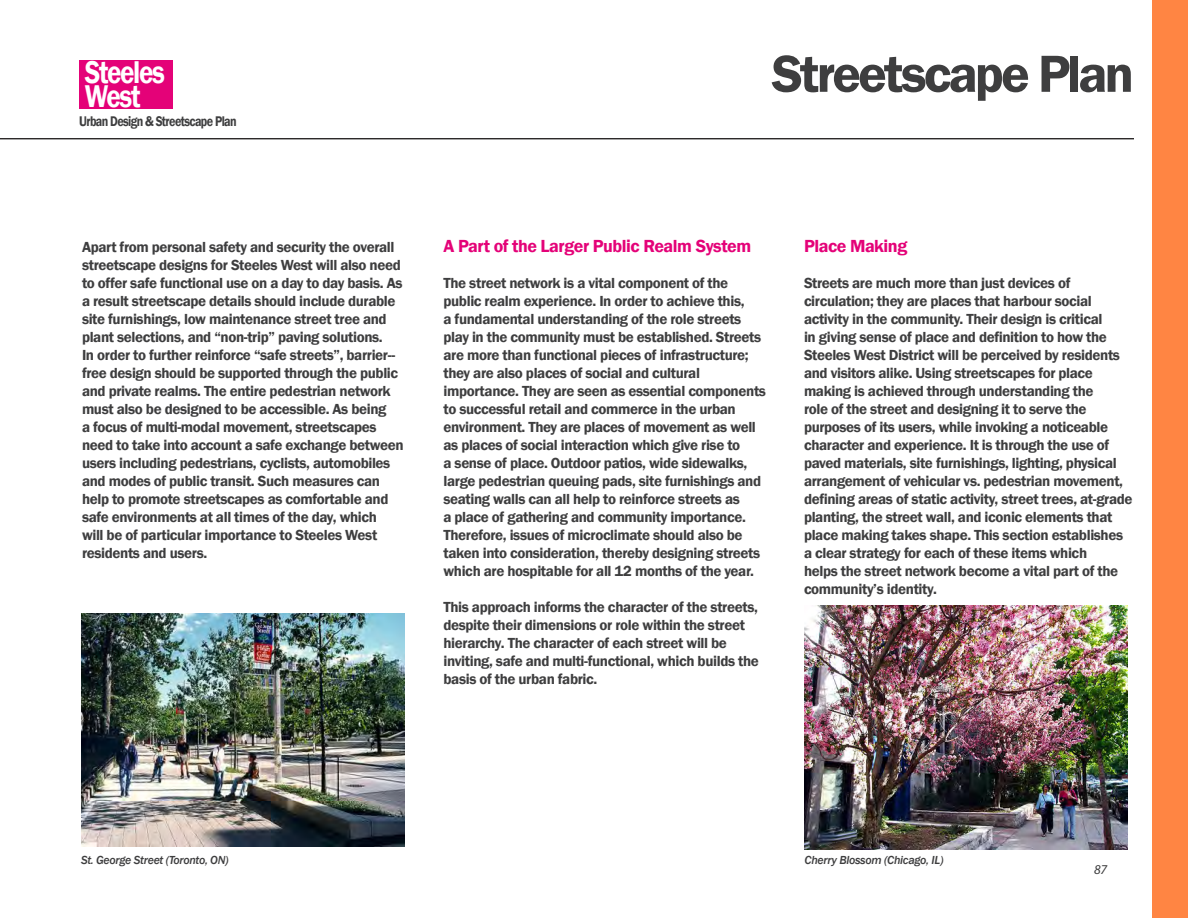
<style>
.page{position:relative;width:1188px;height:918px;background:#fff}
.page>*{position:absolute;margin:0;border:0;box-sizing:border-box;transform-origin:0 0}
.t1{font:600 54px "Franklin Gothic";letter-spacing:-.055em;color:#3e3e3f}
.t2{font:600 32.4px/24px "Franklin Gothic";letter-spacing:-.05em;color:#fff;scale:.83 1}
.t3{font:600 18px "Franklin Gothic";letter-spacing:-.025em;color:#e40278}
.t4{font:600 15px/18px "Franklin Gothic";letter-spacing:-.025em;color:#3e3e3f}
.t5{font:600 14.4px "Franklin Gothic";letter-spacing:-.05em;color:#3e3e3f;scale:.83 1}
.t6{font:italic 13.5px "Myriad Pro";color:#3e3e3f}
.t7{font:italic 500 12px "Franklin Gothic";letter-spacing:-.025em;color:#3e3e3f}
</style>
<div class="page">
<div style="left:79px;top:60px;width:94px;height:49px;background:#e40278"></div>
<div style="left:1152px;top:0;width:36px;height:918px;background:#ff8543"></div>
<hr style="left:0;top:138px;width:1134px;height:1px;background:#231f20">
<img style="left:805px;top:605px;width:323px;height:244px">
<img style="left:82px;top:613px;width:322px;height:234px">
<h2 class="t2" style="left:85px;top:61px;width:98px">Steeles<br>West</h2>
<p class="t5" style="left:79px;top:112px;width:191px">Urban Design &amp; Streetscape Plan</p>
<h1 class="t1" style="left:772px;top:41px;width:364px">Streetscape Plan</h1>
<p class="t4" style="left:82px;top:238px;width:323px">Apart from personal safety and security the overall streetscape designs for Steeles West will also need to offer safe functional use on a day to day basis. As a result streetscape details should include durable site furnishings, low maintenance street tree and plant selections, and “non-trip” paving solutions.<br>In order to further reinforce “safe streets”, barrier-- free design should be supported through the public and private realms. The entire pedestrian network must also be designed to be accessible. As being<br>a focus of multi-modal movement, streetscapes need to take into account a safe exchange between users including pedestrians, cyclists, automobiles and modes of public transit. Such measures can help to promote streetscapes as comfortable and safe environments at all times of the day, which<br>will be of particular importance to Steeles West residents and users.</p>
<p class="t3" style="left:444px;top:235px;width:309px">A Part of the Larger Public Realm System</p>
<p class="t4" style="left:444px;top:274px;width:324px">The street network is a vital component of the public realm experience. In order to achieve this,<br>a fundamental understanding of the role streets play in the community must be established. Streets are more than functional pieces of infrastructure; they are also places of social and cultural importance. They are seen as essential components to successful retail and commerce in the urban environment. They are places of movement as well as places of social interaction which give rise to<br>a sense of place. Outdoor patios, wide sidewalks, large pedestrian queuing pads, site furnishings and seating walls can all help to reinforce streets as<br>a place of gathering and community importance.<br>Therefore, issues of microclimate should also be taken into consideration, thereby designing streets which are hospitable for all 12 months of the year.</p>
<p class="t4" style="left:444px;top:598px;width:317px">This approach informs the character of the streets, despite their dimensions or role within the street hierarchy. The character of each street will be inviting, safe and multi-functional, which builds the basis of the urban fabric.</p>
<p class="t3" style="left:804px;top:235px;width:105px">Place Making</p>
<p class="t4" style="left:804px;top:274px;width:330px">Streets are much more than just devices of circulation; they are places that harbour social activity in the community. Their design is critical<br>in giving sense of place and definition to how the Steeles West District will be perceived by residents and visitors alike. Using streetscapes for place making is achieved through understanding the<br>role of the street and designing it to serve the purposes of its users, while invoking a noticeable character and experience. It is through the use of paved materials, site furnishings, lighting, physical arrangement of vehicular vs. pedestrian movement, defining areas of static activity, street trees, at-grade planting, the street wall, and iconic elements that place making takes shape. This section establishes a clear strategy for each of these items which<br>helps the street network become a vital part of the community’s identity.</p>
<p class="t7" style="left:81px;top:853px;width:149px">St. George Street (Toronto, ON)</p>
<p class="t7" style="left:805px;top:853px;width:141px">Cherry Blossom (Chicago, IL)</p>
<p class="t6" style="left:1094px;top:861px;width:14px">87</p>
</div>
